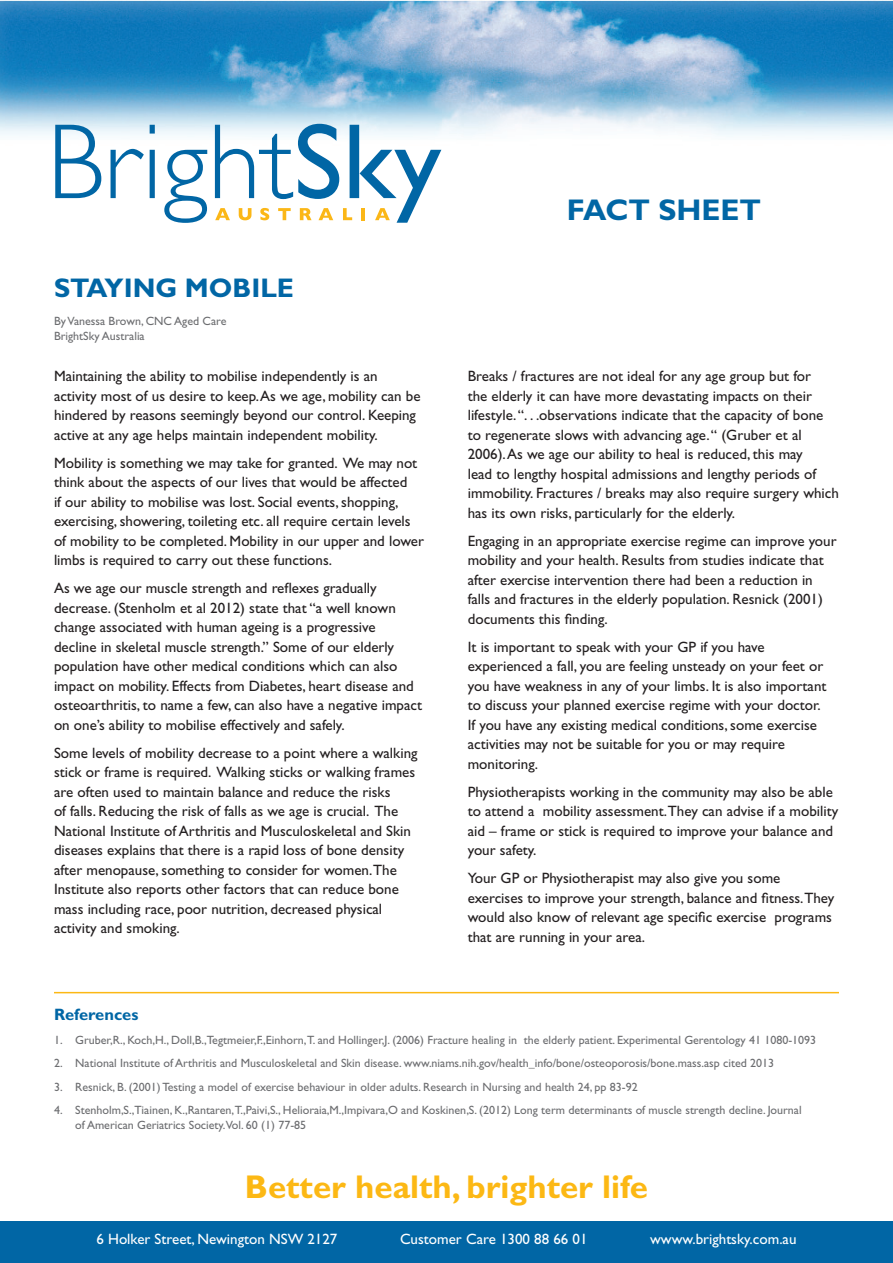
<style>
.page{position:relative;width:893px;height:1263px;background:#fff}
.page>*{position:absolute;margin:0;border:0;box-sizing:border-box;transform-origin:0 0}
.t1{font:700 33px "Gill Sans";color:#fcb814}
.t2{font:700 30px "Gill Sans";color:#0166a5}
.t3{font:700 27px "Gill Sans";color:#0166a5}
.t4{font:700 16.5px "Gill Sans";color:#0166a5}
.t5{font:15px/19.5px "Gill Sans";color:#231f20}
.t6{font:15px "Gill Sans";color:#fff}
.t7{font:12px/15px "Gill Sans";color:#6c6d70}
</style>
<div class="page">
<img style="left:0;top:0;width:893px;height:183px">
<svg style="left:55px;top:125px;width:46px;height:73px"></svg>
<svg style="left:111px;top:149px;width:33px;height:49px"></svg>
<svg style="left:150px;top:125px;width:5px;height:73px"></svg>
<svg style="left:164px;top:150px;width:43px;height:73px"></svg>
<svg style="left:215px;top:124px;width:226px;height:99px"></svg>
<hr style="left:54px;top:992px;width:785px;height:1px;background:#fcb814">
<div style="left:0;top:1221px;width:893px;height:42px;background:#0166a5"></div>
<h3 class="t3" style="left:54px;top:272px;width:242px">Staying Mobile</h3>
<p class="t7" style="left:54px;top:314px;width:174px">By Vanessa Brown, CNC Aged Care<br>BrightSky Australia</p>
<p class="t5" style="left:54px;top:366px;width:368px">Maintaining the ability to mobilise independently is an activity most of us desire to keep. As we age, mobility can be hindered by reasons seemingly beyond our control. Keeping active at any age helps maintain independent mobility.</p>
<p class="t5" style="left:54px;top:453px;width:372px">Mobility is something we may take for granted. We may not think about the aspects of our lives that would be affected<br>if our ability to mobilise was lost. Social events, shopping, exercising, showering, toileting etc. all require certain levels of mobility to be completed. Mobility in our upper and lower limbs is required to carry out these functions.</p>
<p class="t5" style="left:54px;top:578px;width:370px">As we age our muscle strength and reflexes gradually decrease. (Stenholm et al 2012) state that “a well known change associated with human ageing is a progressive decline in skeletal muscle strength.” Some of our elderly population have other medical conditions which can also impact on mobility. Effects from Diabetes, heart disease and osteoarthritis, to name a few, can also have a negative impact on one’s ability to mobilise effectively and safely.</p>
<p class="t5" style="left:54px;top:743px;width:365px">Some levels of mobility decrease to a point where a walking stick or frame is required. Walking sticks or walking frames are often used to maintain balance and reduce the risks<br>of falls. Reducing the risk of falls as we age is crucial. The National Institute of Arthritis and Musculoskeletal and Skin diseases explains that there is a rapid loss of bone density after menopause, something to consider for women.The Institute also reports other factors that can reduce bone mass including race, poor nutrition, decreased physical activity and smoking.</p>
<h2 class="t2" style="left:567px;top:192px;width:196px">Fact sheet</h2>
<p class="t5" style="left:468px;top:366px;width:373px">Breaks / fractures are not ideal for any age group but for<br>the elderly it can have more devastating impacts on their lifestyle. “. . .observations indicate that the capacity of bone to regenerate slows with advancing age. “ (Gruber et al 2006). As we age our ability to heal is reduced, this may<br>lead to lengthy hospital admissions and lengthy periods of immobility. Fractures / breaks may also require surgery which has its own risks, particularly for the elderly.</p>
<p class="t5" style="left:468px;top:531px;width:370px">Engaging in an appropriate exercise regime can improve your mobility and your health. Results from studies indicate that after exercise intervention there had been a reduction in falls and fractures in the elderly population. Resnick (2001) documents this finding.</p>
<p class="t5" style="left:468px;top:637px;width:360px">It is important to speak with your GP if you have experienced a fall, you are feeling unsteady on your feet or you have weakness in any of your limbs. It is also important to discuss your planned exercise regime with your doctor.<br>If you have any existing medical conditions, some exercise activities may not be suitable for you or may require monitoring.</p>
<p class="t5" style="left:468px;top:782px;width:372px">Physiotherapists working in the community may also be able to attend a mobility assessment.They can advise if a mobility aid – frame or stick is required to improve your balance and your safety.</p>
<p class="t5" style="left:468px;top:868px;width:368px">Your GP or Physiotherapist may also give you some exercises to improve your strength, balance and fitness.They would also know of relevant age specific exercise programs that are running in your area.</p>
<p class="t4" style="left:54px;top:1005px;width:86px">References</p>
<p class="t7" style="left:54px;top:1032px;width:764px">1. Gruber,R., Koch,H., Doll,B.,Tegtmeier,F.,Einhorn,T. and Hollinger,J. (2006) Fracture healing in the elderly patient. Experimental Gerentology 41 1080-1093</p>
<p class="t7" style="left:54px;top:1056px;width:722px">2. National Institute of Arthritis and Musculoskeletal and Skin disease. www.niams.nih.gov/health_info/bone/osteoporosis/bone.mass.asp cited 2013</p>
<p class="t7" style="left:54px;top:1079px;width:585px">3. Resnick, B. (2001) Testing a model of exercise behaviour in older adults. Research in Nursing and health 24, pp 83-92</p>
<p class="t7" style="left:75px;top:1103px;width:728px;text-indent:-21px">4. Stenholm,S.,Tiainen, K.,Rantaren,T.,Paivi,S., Helioraia,M.,Impivara,O and Koskinen,S. (2012) Long term determinants of muscle strength decline. Journal of American Geriatrics Society.Vol. 60 (1) 77-85</p>
<h1 class="t1" style="left:245px;top:1168px;width:405px">Better health, brighter life</h1>
<p class="t6" style="left:96px;top:1230px;width:243px">6 Holker Street, Newington NSW 2127</p>
<p class="t6" style="left:400px;top:1230px;width:189px">Customer Care 1300 88 66 01</p>
<p class="t6" style="left:650px;top:1230px;width:148px">wwww.brightsky.com.au</p>
</div>
